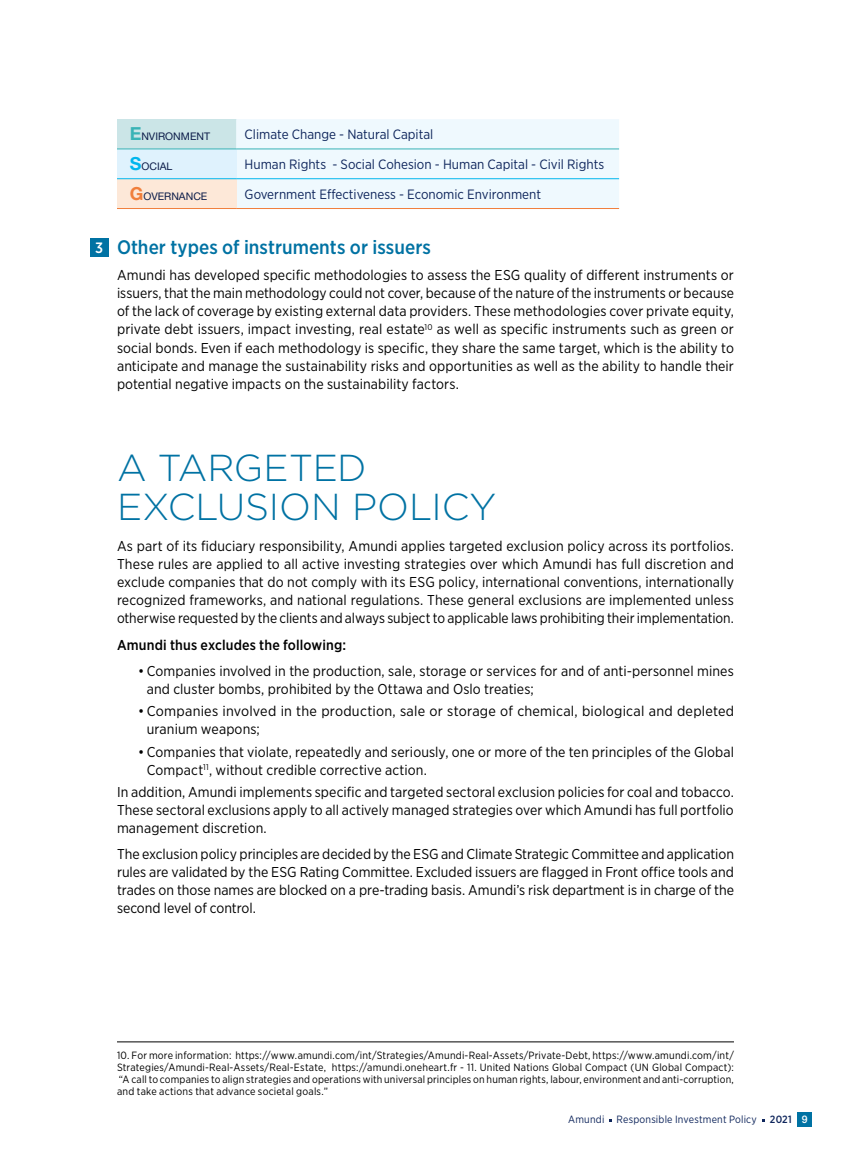
<style>
.page{position:relative;width:851px;height:1149px;background:#fff}
.page>*{position:absolute;margin:0;border:0;box-sizing:border-box;transform-origin:0 0}
.t1{font:300 37.5px/39px "Gotham";letter-spacing:-.005em;color:#0072a3}
.t2{font:500 19.5px "Gotham Narrow";color:#0072a3}
.t3{font:500 15px "Gotham Narrow";color:#fff}
.t4{font:14.25px/18px "Gotham Narrow";letter-spacing:.005em;color:#000;text-align:justify}
.t5{font:500 14.25px "Gotham Narrow";letter-spacing:.01em;color:#000}
.t6{font:13.5px "Gotham Narrow";color:#0f265c}
.t7{font:10.5px/12px "Gotham Narrow";letter-spacing:.015em;color:#000;text-align:justify}
.t8{font:10.5px "Gotham Narrow";letter-spacing:.02em;color:#0f265c}
.t9{font:10.5px "Helvetica Neue LT Std";color:#0c1c49}
.s1{font-weight:700;font-size:18px;color:#39b3b6}
.s2{font-weight:700;font-size:18px;color:#00b6ed}
.s3{font-weight:700;font-size:18px;color:#f07f3c}
.s4{font-weight:500}
.s5{font-family:"Helvetica Neue LT Std";font-weight:500;color:#fff}
</style>
<div class="page">
<div style="left:797px;top:1111px;width:15px;height:15px;background:#0072a3"></div>
<hr style="left:117px;top:1041px;width:616px;height:1px;background:#000">
<div style="left:90px;top:238px;width:18px;height:18px;background:#0072a3"></div>
<div style="left:117px;top:119px;width:119px;height:30px;background:#cbe5e7"></div>
<div style="left:236px;top:119px;width:383px;height:89px;background:#eff9fe"></div>
<div style="left:117px;top:149px;width:119px;height:30px;background:#dff2fd"></div>
<div style="left:117px;top:179px;width:119px;height:29px;background:#fde8d8"></div>
<hr style="left:117px;top:149px;width:119px;height:1px;background:#39b3b6">
<hr style="left:236px;top:149px;width:383px;height:1px;background:#39b3b6">
<hr style="left:117px;top:178px;width:119px;height:1px;background:#00b6ed">
<hr style="left:236px;top:178px;width:383px;height:1px;background:#00b6ed">
<hr style="left:117px;top:208px;width:119px;height:1px;background:#f07f3c">
<hr style="left:236px;top:208px;width:383px;height:1px;background:#f07f3c">
<p class="t9" style="left:130px;top:130px;width:82px"><span class="s1">E</span>NVIRONMENT</p>
<p class="t6" style="left:244px;top:126px;width:190px">Climate Change - Natural Capital</p>
<p class="t9" style="left:130px;top:160px;width:44px"><span class="s2">S</span>OCIAL</p>
<p class="t6" style="left:244px;top:156px;width:361px">Human Rights - Social Cohesion - Human Capital - Civil Rights</p>
<p class="t9" style="left:130px;top:190px;width:79px"><span class="s3">G</span>OVERNANCE</p>
<p class="t6" style="left:244px;top:186px;width:298px">Government Effectiveness - Economic Environment</p>
<p class="t3" style="left:95px;top:238px;width:9px">3</p>
<h2 class="t2" style="left:117px;top:235px;width:315px">Other types of instruments or issuers</h2>
<p class="t4" style="left:117px;top:266px;width:618px">Amundi has developed specific methodologies to assess the ESG quality of different instruments or issuers, that the main methodology could not cover, because of the nature of the instruments or because of the lack of coverage by existing external data providers. These methodologies cover private equity, private debt issuers, impact investing, real estate<sup>10</sup> as well as specific instruments such as green or social bonds. Even if each methodology is specific, they share the same target, which is the ability to anticipate and manage the sustainability risks and opportunities as well as the ability to handle their potential negative impacts on the sustainability factors.</p>
<h1 class="t1" style="left:117px;top:447px;width:381px">A TARGETED<br>EXCLUSION POLICY</h1>
<p class="t4" style="left:117px;top:536px;width:618px">As part of its fiduciary responsibility, Amundi applies targeted exclusion policy across its portfolios.<br>These rules are applied to all active investing strategies over which Amundi has full discretion and exclude companies that do not comply with its ESG policy, international conventions, internationally recognized frameworks, and national regulations. These general exclusions are implemented unless otherwise requested by the clients and always subject to applicable laws prohibiting their implementation.</p>
<p class="t5" style="left:117px;top:635px;width:231px">Amundi thus excludes the following:</p>
<p class="t4" style="left:147px;top:661px;width:588px;text-indent:-9px">• Companies involved in the production, sale, storage or services for and of anti-personnel mines and cluster bombs, prohibited by the Ottawa and Oslo treaties;</p>
<p class="t4" style="left:147px;top:701px;width:588px;text-indent:-9px">• Companies involved in the production, sale or storage of chemical, biological and depleted uranium weapons;</p>
<p class="t4" style="left:147px;top:742px;width:588px;text-indent:-9px">• Companies that violate, repeatedly and seriously, one or more of the ten principles of the Global<br>Compact<sup>11</sup>, without credible corrective action.</p>
<p class="t4" style="left:117px;top:782px;width:618px">In addition, Amundi implements specific and targeted sectoral exclusion policies for coal and tobacco.<br>These sectoral exclusions apply to all actively managed strategies over which Amundi has full portfolio management discretion.</p>
<p class="t4" style="left:117px;top:844px;width:618px">The exclusion policy principles are decided by the ESG and Climate Strategic Committee and application rules are validated by the ESG Rating Committee. Excluded issuers are flagged in Front office tools and trades on those names are blocked on a pre-trading basis. Amundi’s risk department is in charge of the second level of control.</p>
<p class="t7" style="left:117px;top:1048px;width:618px">10. For more information: https://www.amundi.com/int/Strategies/Amundi-Real-Assets/Private-Debt, https://www.amundi.com/int/ Strategies/Amundi-Real-Assets/Real-Estate, https://amundi.oneheart.fr - 11. United Nations Global Compact (UN Global Compact): “A call to companies to align strategies and operations with universal principles on human rights, labour, environment and anti-corruption, and take actions that advance societal goals.”</p>
<p class="t8" style="left:568px;top:1112px;width:241px">Amundi Responsible Investment Policy <span class="s4">2021</span> <span class="s5">9</span></p>
</div>
